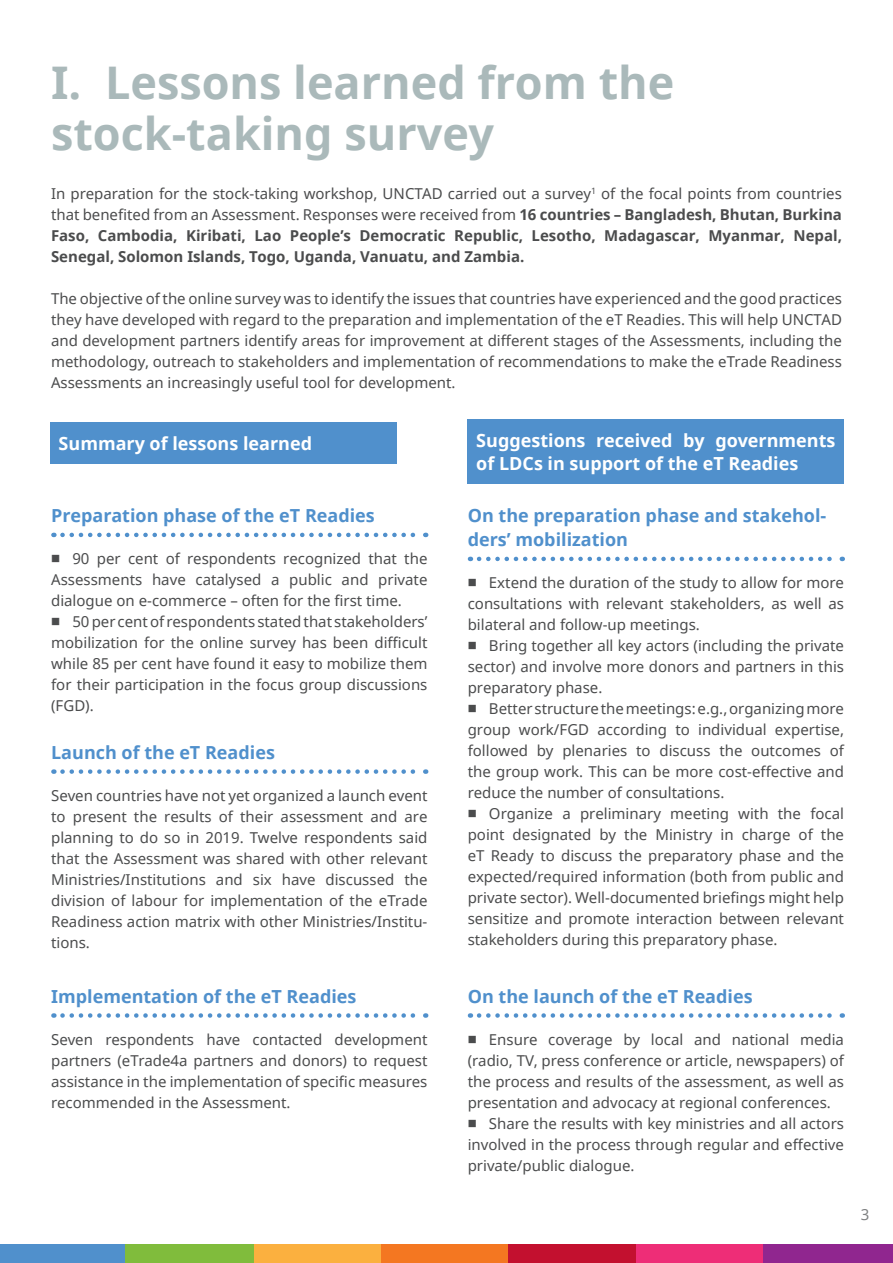
<style>
.page{position:relative;width:893px;height:1263px;background:#fff}
.page>*{position:absolute;margin:0;border:0;box-sizing:border-box;transform-origin:0 0}
.t1{font:700 45px/51px "Noto Sans";color:#aab9ba}
.t2{font:700 18px/24px "Noto Sans";color:#5090cc}
.t3{font:700 18px/22.5px "Noto Sans";color:#fff}
.t4{font:15px/21px "Noto Sans";color:#4b4c4d;text-align:justify}
.t5{font:700 15px/21px "Noto Sans";color:#4b4c4d;text-align:justify}
.t6{font:15px "Noto Sans";color:#7f8182}
.s1{font-weight:400}
</style>
<div class="page">
<div style="left:0;top:1244px;width:127px;height:19px;background:#5090cc"></div>
<div style="left:125px;top:1244px;width:130px;height:19px;background:#80bc3c"></div>
<div style="left:255px;top:1244px;width:127px;height:19px;background:#fbb03f"></div>
<div style="left:381px;top:1244px;width:128px;height:19px;background:#f47721"></div>
<div style="left:508px;top:1244px;width:128px;height:19px;background:#c3102f"></div>
<div style="left:636px;top:1244px;width:128px;height:19px;background:#ee2d77"></div>
<div style="left:763px;top:1244px;width:130px;height:19px;background:#90268f"></div>
<svg style="left:62px;top:533px;width:364px;height:4px"></svg>
<svg style="left:479px;top:557px;width:364px;height:4px"></svg>
<svg style="left:479px;top:1013px;width:364px;height:5px"></svg>
<svg style="left:62px;top:769px;width:364px;height:5px"></svg>
<svg style="left:62px;top:1013px;width:364px;height:5px"></svg>
<div style="left:468px;top:419px;width:376px;height:64px;background:#5090cc"></div>
<div style="left:50px;top:422px;width:346px;height:42px;background:#5090cc"></div>
<h1 class="t1" style="left:51px;top:56px;width:625px">I. Lessons learned from the stock-taking survey</h1>
<p class="t5" style="left:51px;top:183px;width:792px"><span class="s1">In preparation for the stock-taking workshop, UNCTAD carried out a survey</span><sup>1</sup> <span class="s1">of the focal points from countries that benefited from an Assessment. Responses were received from</span> 16 countries – Bangladesh, Bhutan, Burkina Faso, Cambodia, Kiribati, Lao People’s Democratic Republic, Lesotho, Madagascar, Myanmar, Nepal, Senegal, Solomon Islands, Togo, Uganda, Vanuatu, and Zambia.</p>
<p class="t4" style="left:51px;top:288px;width:792px">The objective of the online survey was to identify the issues that countries have experienced and the good practices they have developed with regard to the preparation and implementation of the eT Readies. This will help UNCTAD and development partners identify areas for improvement at different stages of the Assessments, including the methodology, outreach to stakeholders and implementation of recommendations to make the eTrade Readiness Assessments an increasingly useful tool for development.</p>
<p class="t3" style="left:59px;top:432px;width:255px">Summary of lessons learned</p>
<p class="t2" style="left:51px;top:503px;width:325px">Preparation phase of the eT Readies</p>
<p class="t4" style="left:51px;top:548px;width:378px">■ 90 per cent of respondents recognized that the Assessments have catalysed a public and private dialogue on e-commerce – often for the first time.</p>
<p class="t4" style="left:51px;top:611px;width:378px">■ 50 per cent of respondents stated that stakeholders’ mobilization for the online survey has been difficult while 85 per cent have found it easy to mobilize them for their participation in the focus group discussions (FGD).</p>
<p class="t2" style="left:51px;top:740px;width:225px">Launch of the eT Readies</p>
<p class="t4" style="left:51px;top:785px;width:378px">Seven countries have not yet organized a launch event to present the results of their assessment and are planning to do so in 2019. Twelve respondents said that the Assessment was shared with other relevant Ministries/Institutions and six have discussed the division of labour for implementation of the eTrade Readiness action matrix with other Ministries/Institu&shy;tions.</p>
<p class="t2" style="left:51px;top:984px;width:307px">Implementation of the eT Readies</p>
<p class="t4" style="left:51px;top:1028px;width:378px">Seven respondents have contacted development partners (eTrade4a partners and donors) to request assistance in the implementation of specific measures recommended in the Assessment.</p>
<p class="t3" style="left:476px;top:429px;width:361px">Suggestions received by governments of LDCs in support of the eT Readies</p>
<p class="t2" style="left:468px;top:503px;width:360px">On the preparation phase and stakehol&shy;ders’ mobilization</p>
<p class="t4" style="left:468px;top:572px;width:378px">■ Extend the duration of the study to allow for more consultations with relevant stakeholders, as well as bilateral and follow-up meetings.</p>
<p class="t4" style="left:468px;top:635px;width:378px">■ Bring together all key actors (including the private sector) and involve more donors and partners in this preparatory phase.</p>
<p class="t4" style="left:468px;top:698px;width:378px">■ Better structure the meetings: e.g., organizing more group work/FGD according to individual expertise, followed by plenaries to discuss the outcomes of the group work. This can be more cost-effective and reduce the number of consultations.</p>
<p class="t4" style="left:468px;top:803px;width:378px">■ Organize a preliminary meeting with the focal point designated by the Ministry in charge of the eT Ready to discuss the preparatory phase and the expected/required information (both from public and private sector). Well-documented briefings might help sensitize and promote interaction between relevant stakeholders during this preparatory phase.</p>
<p class="t2" style="left:468px;top:984px;width:286px">On the launch of the eT Readies</p>
<p class="t4" style="left:468px;top:1028px;width:378px">■ Ensure coverage by local and national media (radio, TV, press conference or article, newspapers) of the process and results of the assessment, as well as presentation and advocacy at regional conferences.</p>
<p class="t4" style="left:468px;top:1112px;width:378px">■ Share the results with key ministries and all actors involved in the process through regular and effective private/public dialogue.</p>
<p class="t6" style="left:861px;top:1204px;width:10px">3</p>
</div>
